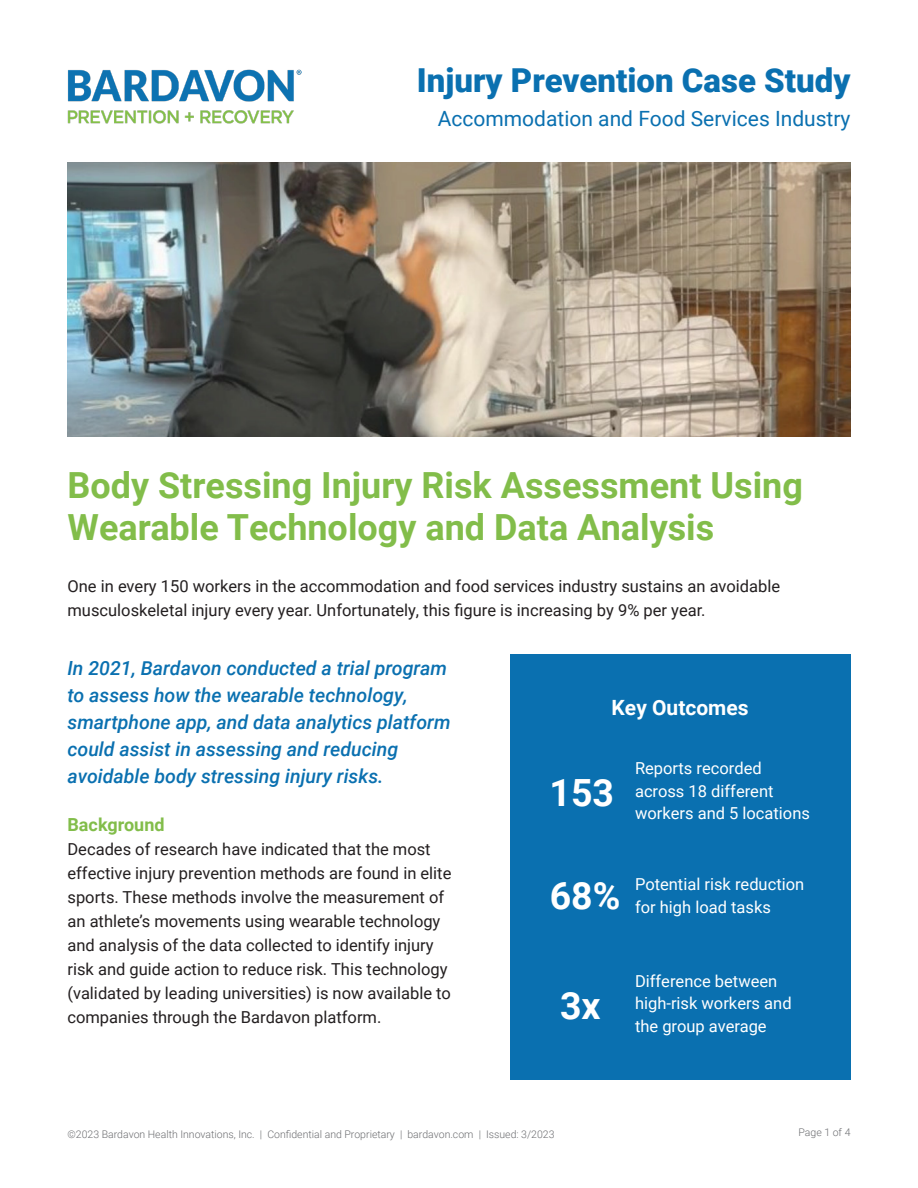
<style>
.page{position:relative;width:918px;height:1188px;background:#fff}
.page>*{position:absolute;margin:0;border:0;box-sizing:border-box;transform-origin:0 0}
.t1{font:700 37.5px "Roboto";color:#fff}
.t2{font:700 36px/42px "Roboto";color:#82bd4a}
.t3{font:900 33px "Roboto";color:#0a70b0}
.t4{font:21px "Roboto";color:#0a70b0}
.t5{font:700 21px "Roboto";color:#fff}
.t6{font:italic 500 19.5px/27px "Roboto";color:#0a70b0}
.t7{font:700 18px "Roboto";color:#82bd4a}
.t8{font:16.5px/24px "Roboto";color:#231f20}
.t9{font:16.5px/22.5px "Roboto";color:#fff}
.t10{font:300 10.5px "Roboto";color:#6c6d70}
</style>
<div class="page">
<img style="left:68px;top:69px;width:233px;height:55px">
<div style="left:510px;top:654px;width:340px;height:426px;background:#0a70b0"></div>
<img style="left:68px;top:162px;width:782px;height:274px">
<p class="t3" style="left:417px;top:57px;width:435px">Injury Prevention Case Study</p>
<p class="t4" style="left:438px;top:104px;width:414px">Accommodation and Food Services Industry</p>
<p class="t2" style="left:68px;top:462px;width:737px">Body Stressing Injury Risk Assessment Using<br>Wearable Technology and Data Analysis</p>
<p class="t8" style="left:68px;top:573px;width:714px">One in every 150 workers in the accommodation and food services industry sustains an avoidable</p>
<p class="t8" style="left:68px;top:597px;width:640px">musculoskeletal injury every year. Unfortunately, this figure is increasing by 9% per year.</p>
<p class="t6" style="left:68px;top:654px;width:385px">In 2021, Bardavon conducted a trial program to assess how the wearable technology, smartphone app, and data analytics platform could assist in assessing and reducing avoidable body stressing injury risks.</p>
<p class="t7" style="left:68px;top:812px;width:99px">Background</p>
<p class="t8" style="left:68px;top:836px;width:385px">Decades of research have indicated that the most effective injury prevention methods are found in elite sports. These methods involve the measurement of an athlete’s movements using wearable technology and analysis of the data collected to identify injury risk and guide action to reduce risk. This technology (validated by leading universities) is now available to companies through the Bardavon platform.</p>
<p class="t5" style="left:612px;top:693px;width:138px">Key Outcomes</p>
<p class="t1" style="left:550px;top:766px;width:66px">153</p>
<p class="t9" style="left:635px;top:757px;width:176px">Reports recorded across 18 different workers and 5 locations</p>
<p class="t1" style="left:550px;top:870px;width:72px">68%</p>
<p class="t9" style="left:635px;top:872px;width:171px">Potential risk reduction</p>
<p class="t9" style="left:635px;top:895px;width:137px">for high load tasks</p>
<p class="t1" style="left:560px;top:979px;width:42px">3x</p>
<p class="t9" style="left:635px;top:969px;width:158px">Difference between high-risk workers and the group average</p>
<p class="t10" style="left:68px;top:1126px;width:489px">©2023 Bardavon Health Innovations, Inc. | Confidential and Proprietary | bardavon.com | Issued: 3/2023</p>
<p class="t10" style="left:799px;top:1125px;width:53px">Page 1 of 4</p>
</div>
